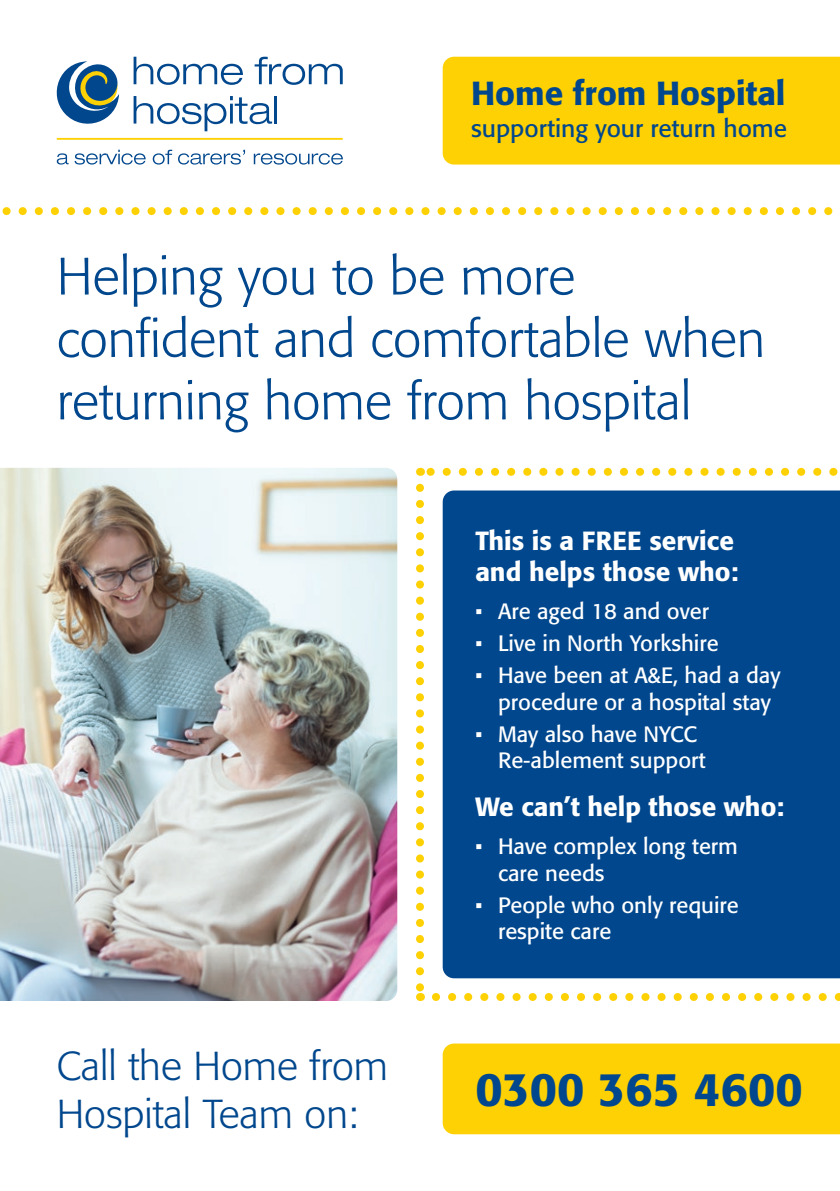
<style>
.page{position:relative;width:840px;height:1191px;background:#fff}
.page>*{position:absolute;margin:0;border:0;box-sizing:border-box;transform-origin:0 0}
.t1{font:300 52px/62.4px "Formata";color:#01478d}
.t2{font:500 46.8px "Formata";color:#01478d}
.t3{font:300 40px/48px "Formata";color:#01478d}
.t4{font:500 33px "Formata";color:#01478d}
.t5{font:500 26px/31.2px "Formata";color:#fff}
.t6{font:24.4px "Formata";color:#01478d}
.t7{font:22px/26.4px "Formata";color:#fff}
</style>
<div class="page">
<hr style="left:57px;top:138px;width:285px;height:2px;background:#fed105">
<svg style="left:57px;top:153px;width:12px;height:11px"></svg>
<svg style="left:75px;top:150px;width:71px;height:14px"></svg>
<svg style="left:153px;top:150px;width:19px;height:14px"></svg>
<svg style="left:178px;top:150px;width:67px;height:14px"></svg>
<svg style="left:253px;top:153px;width:90px;height:11px"></svg>
<svg style="left:56px;top:61px;width:64px;height:63px"></svg>
<svg style="left:133px;top:57px;width:110px;height:28px"></svg>
<svg style="left:254px;top:57px;width:88px;height:28px"></svg>
<svg style="left:133px;top:96px;width:139px;height:35px"></svg>
<hr style="left:274px;top:96px;width:2px;height:28px;background:#01478d">
<div style="left:442px;top:57px;width:397px;height:107px;background:#fed105"></div>
<div style="left:442px;top:1043px;width:397px;height:91px;background:#fed105"></div>
<img style="left:0;top:468px;width:397px;height:533px">
<div style="left:442px;top:490px;width:397px;height:488px;background:#01478d"></div>
<svg style="left:2px;top:207px;width:831px;height:8px"></svg>
<svg style="left:416px;top:488px;width:8px;height:513px"></svg>
<svg style="left:435px;top:993px;width:405px;height:8px"></svg>
<svg style="left:427px;top:468px;width:411px;height:8px"></svg>
<p class="t4" style="left:471px;top:73px;width:316px">Home from Hospital</p>
<p class="t6" style="left:471px;top:113px;width:317px">supporting your return home</p>
<p class="t1" style="left:57px;top:245px;width:709px">Helping you to be more confident and comfortable when returning home from hospital</p>
<p class="t3" style="left:57px;top:1042px;width:332px">Call the Home from<br>Hospital Team on:</p>
<p class="t5" style="left:475px;top:525px;width:264px">This is a FREE service and helps those who:</p>
<p class="t7" style="left:475px;top:598px;width:235px">• Are aged 18 and over</p>
<p class="t7" style="left:475px;top:630px;width:245px">• Live in North Yorkshire</p>
<p class="t7" style="left:497px;top:662px;width:284px;text-indent:-23px">• Have been at A&amp;E, had a day procedure or a hospital stay</p>
<p class="t7" style="left:497px;top:721px;width:209px;text-indent:-23px">• May also have NYCC<br>Re-ablement support</p>
<p class="t5" style="left:475px;top:791px;width:310px">We can’t help those who:</p>
<p class="t7" style="left:497px;top:833px;width:241px;text-indent:-23px">• Have complex long term care needs</p>
<p class="t7" style="left:497px;top:891px;width:242px;text-indent:-23px">• People who only require respite care</p>
<p class="t2" style="left:475px;top:1060px;width:329px">0300 365 4600</p>
</div>
